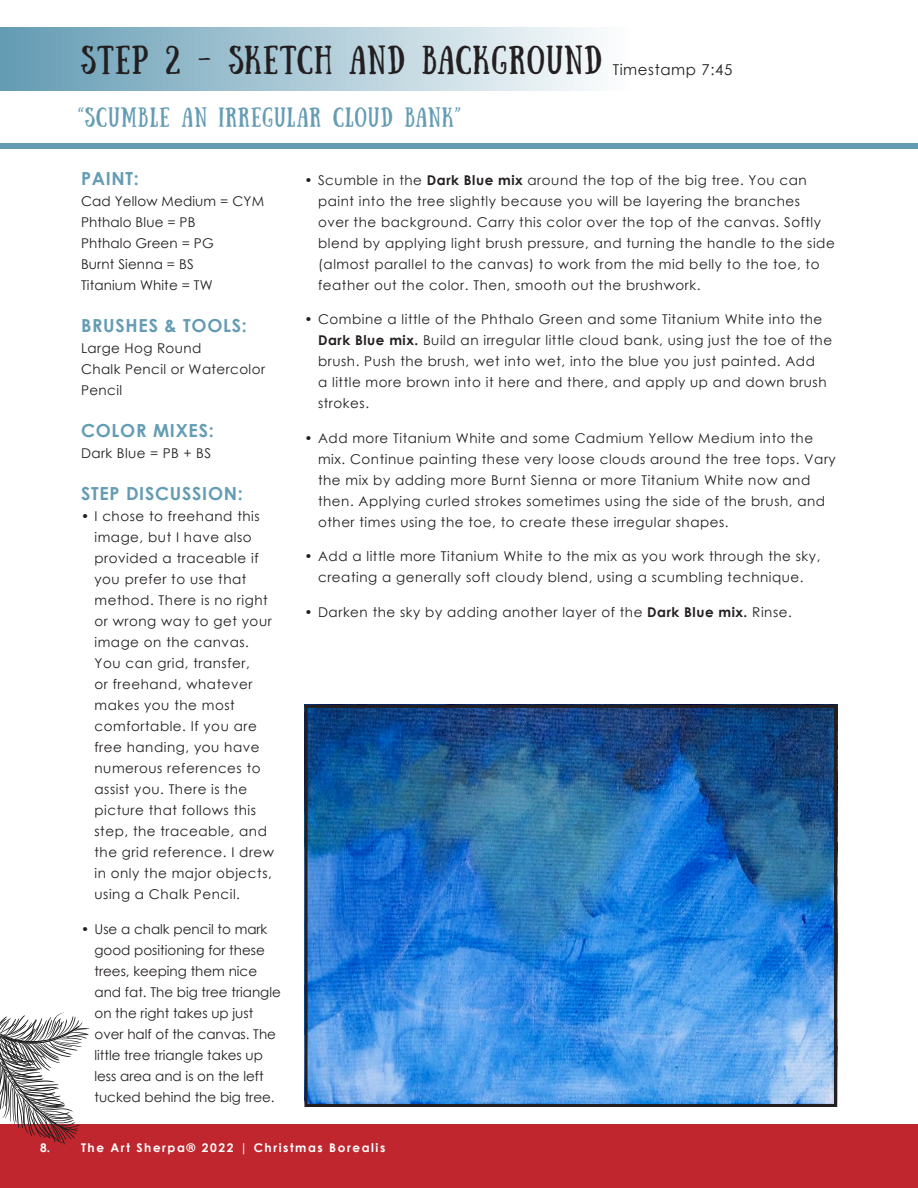
<style>
.page{position:relative;width:918px;height:1188px;background:#fff}
.page>*{position:absolute;margin:0;border:0;box-sizing:border-box;transform-origin:0 0}
.t1{font:28.5px "Sunday";letter-spacing:.05em;color:#231f20}
.painting_headers{font:19.5px "Sunday";letter-spacing:.06em;color:#649cb4}
.small_header{font:700 18px "Century Gothic";letter-spacing:.04em;color:#649cb4}
.t2{font:15px "Century Gothic";letter-spacing:.04em;color:#231f20}
.small_header-2{font:13.5px/21px "Century Gothic";letter-spacing:.04em;color:#231f20}
.small_header-3{font:13.5px/21px "Century Gothic";color:#231f20}
.small_header-4{font:13.5px "Century Gothic";letter-spacing:.01em;color:#231f20}
.t3{font:700 12px "Century Gothic";letter-spacing:.13em;color:#fff}
.s1{font-weight:700}
</style>
<div class="page">
<div style="left:0;top:1124px;width:918px;height:64px;background:#c0262d"></div>
<svg style="left:0;top:27px;width:591px;height:64px;background:#abc9d6"></svg>
<div style="left:0;top:144px;width:918px;height:5px;background:#649cb4"></div>
<img style="left:309px;top:709px;width:524px;height:394px">
<div style="left:305px;top:705px;width:532px;height:402px;border:3px solid #231f20"></div>
<svg style="left:0;top:1012px;width:89px;height:133px"></svg>
<p class="t1" style="left:81px;top:41px;width:522px">STEP 2 - SKETCH AND BACKGROUND</p>
<p class="painting_headers" style="left:78px;top:103px;width:384px">“SCUMBLE AN IRREGULAR CLOUD BANK”</p>
<p class="t2" style="left:613px;top:59px;width:121px">Timestamp 7:45</p>
<p class="small_header" style="left:81px;top:168px;width:59px">PAINT:</p>
<p class="small_header-4" style="left:81px;top:192px;width:185px">Cad Yellow Medium = CYM</p>
<p class="small_header-4" style="left:81px;top:213px;width:116px">Phthalo Blue = PB</p>
<p class="small_header-4" style="left:81px;top:234px;width:134px">Phthalo Green = PG</p>
<p class="small_header-4" style="left:81px;top:255px;width:114px">Burnt Sienna = BS</p>
<p class="small_header-4" style="left:81px;top:276px;width:133px">Titanium White = TW</p>
<p class="small_header" style="left:81px;top:315px;width:167px">BRUSHES &amp; TOOLS:</p>
<p class="small_header-2" style="left:81px;top:338px;width:122px">Large Hog Round</p>
<p class="small_header-2" style="left:81px;top:359px;width:186px">Chalk Pencil or Watercolor<br>Pencil</p>
<p class="small_header" style="left:81px;top:420px;width:134px">COLOR MIXES:</p>
<p class="small_header-2" style="left:81px;top:443px;width:132px">Dark Blue = PB + BS</p>
<p class="small_header" style="left:81px;top:483px;width:163px">STEP DISCUSSION:</p>
<p class="small_header-2" style="left:94px;top:506px;width:181px;text-indent:-14px">• I chose to freehand this image, but I have also provided a traceable if you prefer to use that method. There is no right or wrong way to get your image on the canvas.<br>You can grid, transfer,<br>or freehand, whatever makes you the most comfortable. If you are free handing, you have numerous references to assist you. There is the picture that follows this step, the traceable, and the grid reference. I drew in only the major objects, using a Chalk Pencil.</p>
<p class="small_header-3" style="left:94px;top:918px;width:188px;text-indent:-14px">• Use a chalk pencil to mark good positioning for these trees, keeping them nice and fat. The big tree triangle on the right takes up just over half of the canvas. The little tree triangle takes up less area and is on the left tucked behind the big tree.</p>
<p class="small_header-2" style="left:318px;top:169px;width:518px;text-indent:-14px">• Scumble in the <span class="s1">Dark Blue mix</span> around the top of the big tree. You can paint into the tree slightly because you will be layering the branches<br>over the background. Carry this color over the top of the canvas. Softly blend by applying light brush pressure, and turning the handle to the side (almost parallel to the canvas) to work from the mid belly to the toe, to feather out the color. Then, smooth out the brushwork.</p>
<p class="small_header-2" style="left:318px;top:309px;width:516px;text-indent:-14px">• Combine a little of the Phthalo Green and some Titanium White into the <span class="s1">Dark Blue mix.</span> Build an irregular little cloud bank, using just the toe of the brush. Push the brush, wet into wet, into the blue you just painted. Add<br>a little more brown into it here and there, and apply up and down brush strokes.</p>
<p class="small_header-2" style="left:318px;top:427px;width:519px;text-indent:-14px">• Add more Titanium White and some Cadmium Yellow Medium into the mix. Continue painting these very loose clouds around the tree tops. Vary the mix by adding more Burnt Sienna or more Titanium White now and then. Applying curled strokes sometimes using the side of the brush, and other times using the toe, to create these irregular shapes.</p>
<p class="small_header-2" style="left:305px;top:546px;width:517px;text-align:center">• Add a little more Titanium White to the mix as you work through the sky, creating a generally soft cloudy blend, using a scumbling technique.</p>
<p class="small_header-2" style="left:305px;top:601px;width:489px">• Darken the sky by adding another layer of the <span class="s1">Dark Blue mix.</span> Rinse.</p>
<p class="t3" style="left:40px;top:1140px;width:12px">8.</p>
<p class="t3" style="left:81px;top:1140px;width:306px">The Art Sherpa® 2022 | Christmas Borealis</p>
</div>
